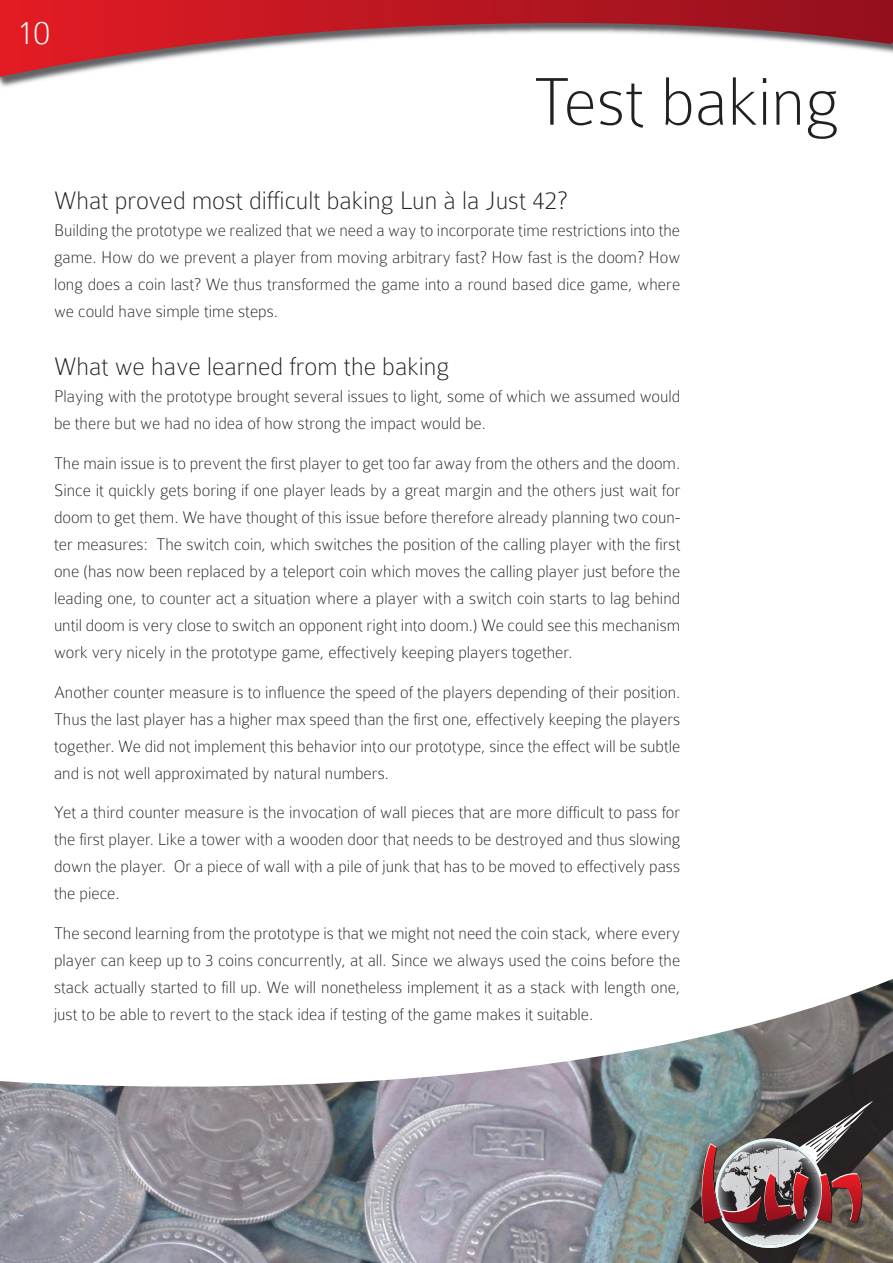
<style>
.page{position:relative;width:893px;height:1263px;background:#fff}
.page>*{position:absolute;margin:0;border:0;box-sizing:border-box;transform-origin:0 0}
.t1{font:100 72px "Colaborate";color:#231f20}
.t2{font:100 36px "Colaborate";color:#fff}
.t3{font:100 27px "Colaborate";color:#231f20}
.t4{font:100 18px/27px "Colaborate";color:#231f20;text-align:justify}
</style>
<div class="page">
<img style="left:0;top:979px;width:893px;height:284px">
<svg style="left:0;top:0;width:893px;height:77px"></svg>
<svg style="left:690px;top:1004px;width:203px;height:259px;background:#777977"></svg>
<svg style="left:702px;top:1101px;width:171px;height:147px;background:#776262"></svg>
<h2 class="t2" style="left:17px;top:14px;width:35px">10</h2>
<h1 class="t1" style="left:534px;top:65px;width:306px">Test baking</h1>
<h3 class="t3" style="left:54px;top:187px;width:515px">What proved most difficult baking Lun à la Just 42?</h3>
<p class="t4" style="left:54px;top:217px;width:628px">Building the prototype we realized that we need a way to incorporate time restrictions into the game. How do we prevent a player from moving arbitrary fast? How fast is the doom? How long does a coin last? We thus transformed the game into a round based dice game, where we could have simple time steps.</p>
<h3 class="t3" style="left:54px;top:352px;width:397px">What we have learned from the baking</h3>
<p class="t4" style="left:54px;top:383px;width:628px">Playing with the prototype brought several issues to light, some of which we assumed would be there but we had no idea of how strong the impact would be.</p>
<p class="t4" style="left:54px;top:450px;width:628px">The main issue is to prevent the first player to get too far away from the others and the doom.<br>Since it quickly gets boring if one player leads by a great margin and the others just wait for doom to get them. We have thought of this issue before therefore already planning two coun&shy;ter measures: The switch coin, which switches the position of the calling player with the first one (has now been replaced by a teleport coin which moves the calling player just before the leading one, to counter act a situation where a player with a switch coin starts to lag behind until doom is very close to switch an opponent right into doom.) We could see this mechanism work very nicely in the prototype game, effectively keeping players together.</p>
<p class="t4" style="left:54px;top:678px;width:628px">Another counter measure is to influence the speed of the players depending of their position.<br>Thus the last player has a higher max speed than the first one, effectively keeping the players together. We did not implement this behavior into our prototype, since the effect will be subtle and is not well approximated by natural numbers.</p>
<p class="t4" style="left:54px;top:799px;width:628px">Yet a third counter measure is the invocation of wall pieces that are more difficult to pass for the first player. Like a tower with a wooden door that needs to be destroyed and thus slowing down the player. Or a piece of wall with a pile of junk that has to be moved to effectively pass the piece.</p>
<p class="t4" style="left:54px;top:920px;width:628px">The second learning from the prototype is that we might not need the coin stack, where every player can keep up to 3 coins concurrently, at all. Since we always used the coins before the stack actually started to fill up. We will nonetheless implement it as a stack with length one, just to be able to revert to the stack idea if testing of the game makes it suitable.</p>
</div>
